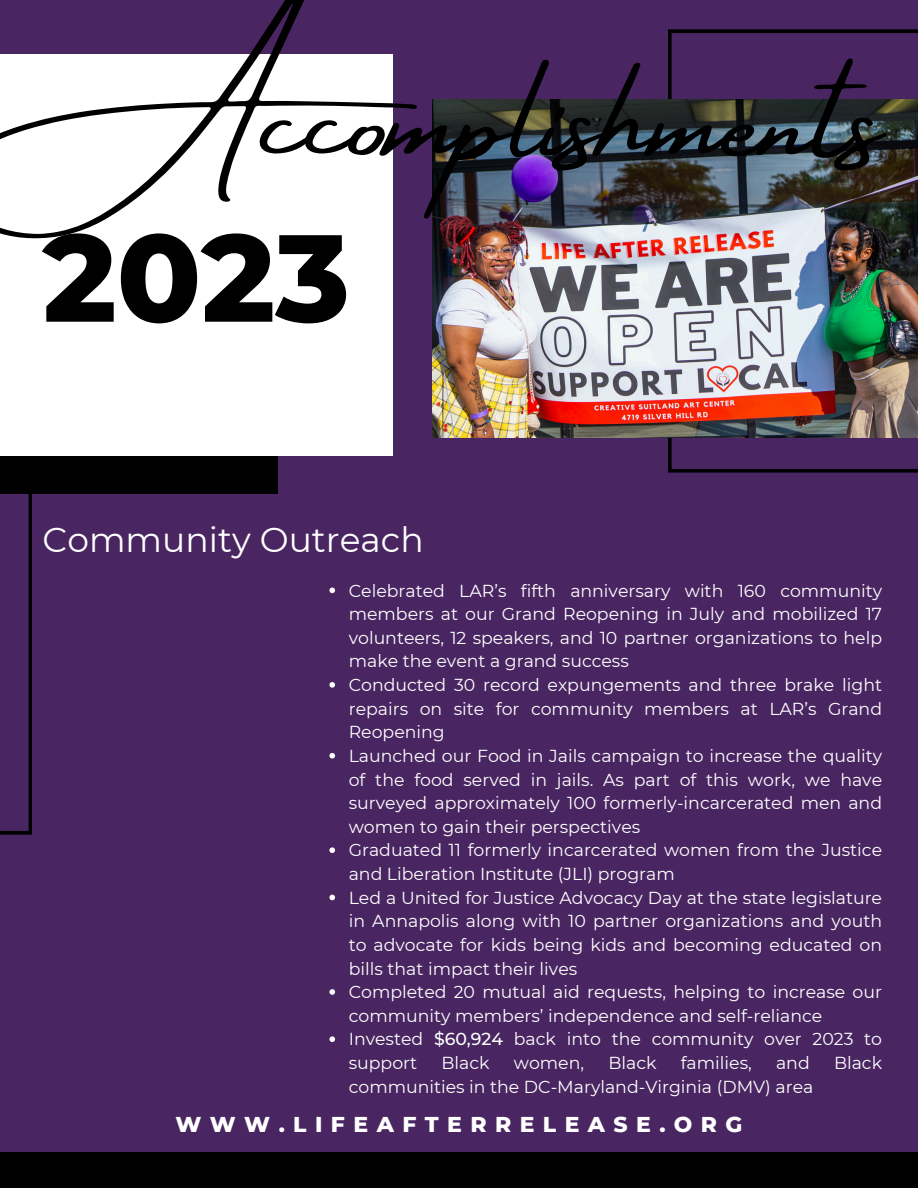
<style>
.page{position:relative;width:918px;height:1188px;background:#492561}
.page>*{position:absolute;margin:0;border:0;box-sizing:border-box;transform-origin:0 0}
.t1{font:139.35px "Amsterdam Four";color:#000}
.t2{font:800 123.6px "Montserrat";color:#000}
.t3{font:34.5px "Montserrat";color:#fff}
.t4{font:800 21.9px "Montserrat";letter-spacing:.385em;color:#fff}
.t5{font:17.25px/23.7px "Montserrat";color:#fff;text-align:justify}
.s1{font-weight:500}
</style>
<div class="page">
<div style="left:0;top:290px;width:278px;height:203px;background:#000"></div>
<svg style="left:0;top:455px;width:32px;height:380px"></svg>
<div style="left:0;top:54px;width:392px;height:401px;background:#fff"></div>
<svg style="left:668px;top:29px;width:250px;height:444px"></svg>
<img style="left:433px;top:99px;width:484px;height:339px">
<div style="left:0;top:1152px;width:918px;height:36px;background:#000"></div>
<svg style="left:329px;top:588px;width:6px;height:5px"></svg>
<svg style="left:329px;top:682px;width:6px;height:6px"></svg>
<svg style="left:329px;top:753px;width:6px;height:6px"></svg>
<svg style="left:329px;top:847px;width:6px;height:6px"></svg>
<svg style="left:329px;top:895px;width:6px;height:5px"></svg>
<svg style="left:329px;top:989px;width:6px;height:6px"></svg>
<svg style="left:329px;top:1036px;width:6px;height:6px"></svg>
<h2 class="t1" style="left:45px;top:42px;width:839px">Accomplishments</h2>
<h1 class="t2" style="left:43px;top:202px;width:309px">2023</h1>
<h3 class="t3" style="left:43px;top:518px;width:383px">Community Outreach</h3>
<p class="t5" style="left:349px;top:579px;width:535px">Celebrated LAR’s fifth anniversary with 160 community members at our Grand Reopening in July and mobilized 17 volunteers, 12 speakers, and 10 partner organizations to help make the event a grand success</p>
<p class="t5" style="left:349px;top:673px;width:535px">Conducted 30 record expungements and three brake light repairs on site for community members at LAR’s Grand Reopening</p>
<p class="t5" style="left:349px;top:744px;width:535px">Launched our Food in Jails campaign to increase the quality of the food served in jails. As part of this work, we have surveyed approximately 100 formerly-incarcerated men and women to gain their perspectives</p>
<p class="t5" style="left:349px;top:838px;width:535px">Graduated 11 formerly incarcerated women from the Justice and Liberation Institute (JLI) program</p>
<p class="t5" style="left:349px;top:886px;width:535px">Led a United for Justice Advocacy Day at the state legislature in Annapolis along with 10 partner organizations and youth to advocate for kids being kids and becoming educated on bills that impact their lives</p>
<p class="t5" style="left:349px;top:980px;width:535px">Completed 20 mutual aid requests, helping to increase our community members’ independence and self-reliance</p>
<h4 class="t5" style="left:349px;top:1027px;width:535px">Invested <span class="s1">$60,924</span> back into the community over 2023 to support</h4>
<h4 class="t5" style="left:441px;top:1051px;width:50px">Black</h4>
<h4 class="t5" style="left:514px;top:1051px;width:72px">women,</h4>
<h4 class="t5" style="left:608px;top:1051px;width:50px">Black</h4>
<h4 class="t5" style="left:681px;top:1051px;width:73px">families,</h4>
<h4 class="t5" style="left:776px;top:1051px;width:35px">and</h4>
<h4 class="t5" style="left:834px;top:1051px;width:50px">Black</h4>
<h4 class="t5" style="left:349px;top:1075px;width:466px">communities in the DC-Maryland-Virginia (DMV) area</h4>
<p class="t4" style="left:175px;top:1111px;width:569px">WWW.LIFEAFTERRELEASE.ORG</p>
</div>
